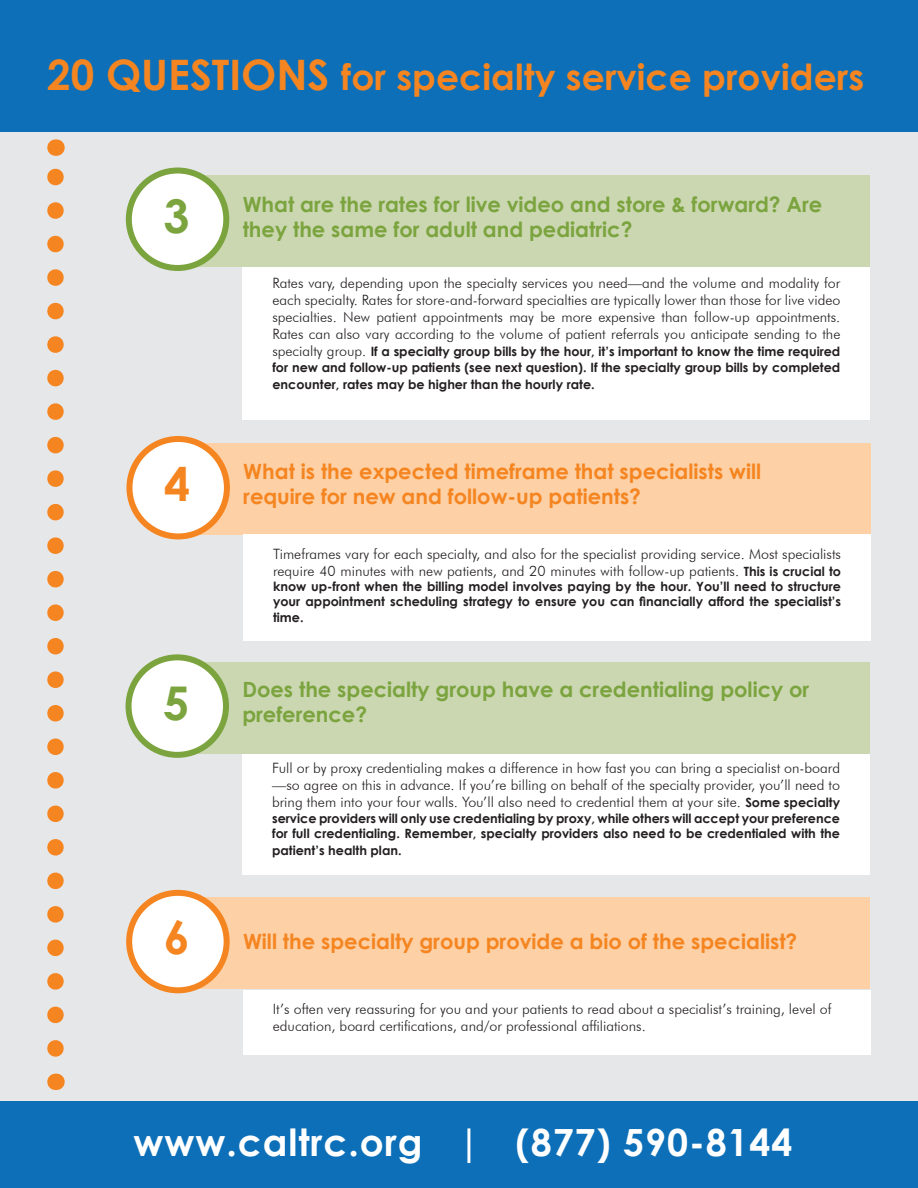
<style>
.page{position:relative;width:918px;height:1188px;background:#fff}
.page>*{position:absolute;margin:0;border:0;box-sizing:border-box;transform-origin:0 0}
.IntroHeader_CentGoth{font:700 46.5px "Century Gothic";color:#7ba43f}
.IntroHeader_CentGoth-2{font:700 46.5px "Century Gothic";color:#f58520}
.t1{font:700 37.5px "Century Gothic";letter-spacing:.025em;color:#fff}
.t2{font:700 36px "Century Gothic";letter-spacing:.005em;color:#f58520}
.Colored_Stages_Heade{font:700 21px/25.2px "Century Gothic";color:#7ba43f}
.Colored_Stages_Heade-2{font:700 21px "Century Gothic";color:#f58520}
.WhiteSegment_CopySma{font:300 14.25px/17.1px "Futura BT";color:#231f20;text-align:justify}
.WhiteSegment_CopySma-2{font:700 12.75px/15.3px "Century Gothic";color:#231f20}
.s1{font-size:42px}
.s2{font-family:"Futura BT";font-weight:300;font-size:14.25px}
.s3{font-family:"Century Gothic";font-weight:700;font-size:12.75px}
</style>
<div class="page">
<div style="left:1px;top:0;width:917px;height:1187px;background:#e6e7e9"></div>
<div style="left:0;top:1101px;width:918px;height:87px;background:#0c6fb8"></div>
<div style="left:0;top:0;width:918px;height:132px;background:#0c6fb8"></div>
<div style="left:193px;top:175px;width:677px;height:91px;background:#cbd7b1"></div>
<div style="left:129px;top:171px;width:97px;height:97px;background:#fff;border-radius:50%"></div>
<div style="left:126px;top:168px;width:103px;height:103px;border:6px solid #7ba43f;border-radius:50%"></div>
<div style="left:243px;top:267px;width:627px;height:153px;background:#fff"></div>
<div style="left:194px;top:443px;width:676px;height:92px;background:#fdd0a6"></div>
<div style="left:129px;top:439px;width:98px;height:97px;background:#fff;border-radius:50%"></div>
<div style="left:126px;top:436px;width:104px;height:103px;border:6px solid #f58520;border-radius:50%"></div>
<div style="left:243px;top:535px;width:628px;height:106px;background:#fff"></div>
<div style="left:193px;top:662px;width:676px;height:91px;background:#cbd7b1"></div>
<div style="left:129px;top:657px;width:97px;height:98px;background:#fff;border-radius:50%"></div>
<div style="left:126px;top:654px;width:103px;height:104px;border:6px solid #7ba43f;border-radius:50%"></div>
<div style="left:242px;top:754px;width:628px;height:121px;background:#fff"></div>
<div style="left:194px;top:897px;width:676px;height:92px;background:#fdd0a6"></div>
<div style="left:129px;top:893px;width:98px;height:97px;background:#fff;border-radius:50%"></div>
<div style="left:126px;top:890px;width:104px;height:103px;border:6px solid #f58520;border-radius:50%"></div>
<div style="left:243px;top:990px;width:627px;height:65px;background:#fff"></div>
<svg style="left:47px;top:168px;width:17px;height:880px"></svg>
<svg style="left:56px;top:1074px;width:1px;height:16px"></svg>
<svg style="left:56px;top:139px;width:1px;height:17px"></svg>
<p class="t2" style="left:47px;top:49px;width:819px"><span class="s1">20 QUESTIONS</span> for specialty service providers</p>
<p class="IntroHeader_CentGoth" style="left:163px;top:181px;width:28px">3</p>
<p class="Colored_Stages_Heade" style="left:243px;top:191px;width:581px">What are the rates for live video and store &amp; forward? Are they the same for adult and pediatric?</p>
<p class="WhiteSegment_CopySma" style="left:272px;top:274px;width:570px">Rates vary, depending upon the specialty services you need—and the volume and modality for each specialty. Rates for store-and-forward specialties are typically lower than those for live video specialties. New patient appointments may be more expensive than follow-up appointments.<br>Rates can also vary according to the volume of patient referrals you anticipate sending to the</p>
<p class="WhiteSegment_CopySma-2" style="left:272px;top:343px;width:569px"><span class="s2">specialty group.</span> If a specialty group bills by the hour, it’s important to know the time required for new and follow-up patients (see next question). If the specialty group bills by completed</p>
<p class="WhiteSegment_CopySma-2" style="left:272px;top:376px;width:324px">encounter, rates may be higher than the hourly rate.</p>
<p class="IntroHeader_CentGoth-2" style="left:164px;top:449px;width:28px">4</p>
<p class="Colored_Stages_Heade-2" style="left:243px;top:455px;width:519px">What is the expected timeframe that specialists will</p>
<p class="Colored_Stages_Heade-2" style="left:243px;top:480px;width:399px">require for new and follow-up patients?</p>
<p class="WhiteSegment_CopySma" style="left:273px;top:545px;width:569px">Timeframes vary for each specialty, and also for the specialist providing service. Most specialists require 40 minutes with new patients, and 20 minutes with follow-up patients. <span class="s3">This is crucial to</span></p>
<p class="WhiteSegment_CopySma-2" style="left:273px;top:578px;width:569px;text-align:justify">know up-front when the billing model involves paying by the hour. You’ll need to structure your appointment scheduling strategy to ensure you can financially afford the specialist’s time.</p>
<p class="IntroHeader_CentGoth" style="left:163px;top:668px;width:28px">5</p>
<p class="Colored_Stages_Heade" style="left:242px;top:676px;width:568px">Does the specialty group have a credentialing policy or preference?</p>
<p class="WhiteSegment_CopySma" style="left:272px;top:760px;width:569px">Full or by proxy credentialing makes a difference in how fast you can bring a specialist on-board —so agree on this in advance. If you’re billing on behalf of the specialty provider, you’ll need to bring them into your four walls. You’ll also need to credential them at your site. <span class="s3">Some specialty</span></p>
<p class="WhiteSegment_CopySma-2" style="left:272px;top:810px;width:569px">service providers will only use credentialing by proxy, while others will accept your preference for full credentialing. Remember, specialty providers also need to be credentialed with the</p>
<p class="WhiteSegment_CopySma-2" style="left:272px;top:842px;width:131px">patient’s health plan.</p>
<p class="IntroHeader_CentGoth-2" style="left:164px;top:901px;width:28px">6</p>
<p class="Colored_Stages_Heade-2" style="left:243px;top:926px;width:556px">Will the specialty group provide a bio of the specialist?</p>
<p class="WhiteSegment_CopySma" style="left:273px;top:1000px;width:560px">It’s often very reassuring for you and your patients to read about a specialist’s training, level of education, board certifications, and/or professional affiliations.</p>
<p class="t1" style="left:134px;top:1114px;width:660px">www.caltrc.org | (877) 590-8144</p>
</div>
